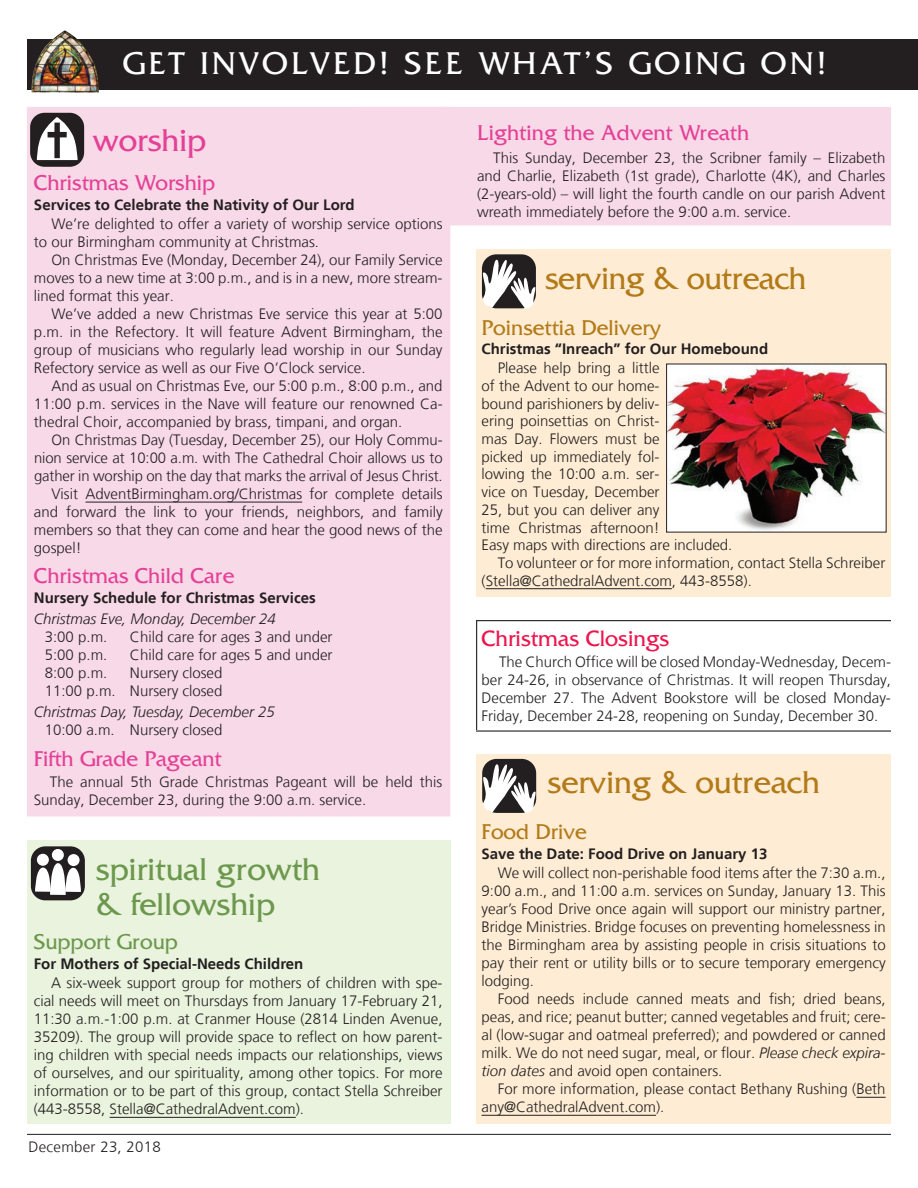
<style>
.page{position:relative;width:918px;height:1188px;background:#fff}
.page>*{position:absolute;margin:0;border:0;box-sizing:border-box;transform-origin:0 0}
.t1{font:33px "Friz Quadrata Std";color:#b37a19}
.t2{font:33px "Friz Quadrata Std";letter-spacing:.1em;color:#fff}
.t3{font:33px/34.5px "Friz Quadrata Std";color:#6c984d}
.t4{font:33px "Friz Quadrata Std";color:#e44097}
.t5{font:23.25px "Friz Quadrata Std";color:#ed154e}
.t6{font:22.5px "Friz Quadrata Std";color:#e44097}
.t7{font:22.5px "Friz Quadrata Std";color:#b37a19}
.t8{font:22.5px "Friz Quadrata Std";color:#6c984d}
.t9{font:300 15px/18px "Frutiger";color:#231f20;text-align:justify}
.t10{font:700 15px "Frutiger";color:#231f20}
.t11{font:italic 300 15px "Frutiger";color:#231f20}
.t12{font:300 15px "Frutiger";letter-spacing:.02em;color:#231f20}
.s1{font-style:italic}
</style>
<div class="page">
<div style="left:27px;top:39px;width:891px;height:51px;background:#231f20"></div>
<img style="left:31px;top:30px;width:68px;height:63px">
<hr style="left:27px;top:1134px;width:864px;height:1px;background:#231f20">
<div style="left:442px;top:107px;width:449px;height:119px;background:#f8d9e7"></div>
<div style="left:27px;top:841px;width:423px;height:283px;background:#e9f3dd"></div>
<div style="left:31px;top:846px;width:54px;height:54px;background:#231f20;border-radius:14px"></div>
<div style="left:37px;top:854px;width:12px;height:12px;background:#fff;border-radius:50%"></div>
<div style="left:52px;top:849px;width:12px;height:12px;background:#fff;border-radius:50%"></div>
<div style="left:68px;top:854px;width:12px;height:12px;background:#fff;border-radius:50%"></div>
<svg style="left:35px;top:863px;width:46px;height:32px"></svg>
<hr style="left:476px;top:730px;width:415px;height:2px;background:#231f20">
<hr style="left:477px;top:620px;width:414px;height:1px;background:#231f20">
<hr style="left:476px;top:620px;width:1px;height:110px;background:#231f20">
<div style="left:476px;top:754px;width:415px;height:370px;background:#feedd4"></div>
<div style="left:482px;top:759px;width:54px;height:54px;background:#231f20;border-radius:14px"></div>
<svg style="left:482px;top:764px;width:54px;height:49px"></svg>
<div style="left:476px;top:249px;width:415px;height:348px;background:#feedd4"></div>
<div style="left:482px;top:254px;width:54px;height:54px;background:#231f20;border-radius:14px"></div>
<svg style="left:482px;top:260px;width:54px;height:48px"></svg>
<hr style="left:486px;top:588px;width:186px;height:1px;background:#231f20">
<hr style="left:856px;top:1097px;width:30px;height:1px;background:#231f20">
<hr style="left:482px;top:1115px;width:174px;height:1px;background:#231f20">
<div style="left:27px;top:107px;width:423px;height:709px;background:#f8d9e7"></div>
<div style="left:30px;top:113px;width:54px;height:54px;background:#231f20;border-radius:14px"></div>
<svg style="left:37px;top:117px;width:41px;height:43px"></svg>
<hr style="left:86px;top:502px;width:216px;height:1px;background:#231f20">
<img style="left:668px;top:366px;width:216px;height:164px">
<hr style="left:110px;top:1117px;width:186px;height:1px;background:#231f20">
<h1 class="t2" style="left:123px;top:45px;width:705px">GET INVOLVED! SEE WHAT’S GOING ON!</h1>
<h1 class="t4" style="left:93px;top:121px;width:115px">worship</h1>
<h3 class="t6" style="left:34px;top:170px;width:183px">Christmas Worship</h3>
<p class="t10" style="left:34px;top:195px;width:322px">Services to Celebrate the Nativity of Our Lord</p>
<p class="t9" style="left:34px;top:215px;width:410px;text-indent:17px">We’re delighted to offer a variety of worship service options to our Birmingham community at Christmas.</p>
<p class="t9" style="left:34px;top:251px;width:410px;text-indent:17px">On Christmas Eve (Monday, December 24), our Family Service moves to a new time at 3:00 p.m., and is in a new, more stream&shy;lined format this year.</p>
<p class="t9" style="left:34px;top:305px;width:410px;text-indent:17px">We’ve added a new Christmas Eve service this year at 5:00 p.m. in the Refectory. It will feature Advent Birmingham, the group of musicians who regularly lead worship in our Sunday Refectory service as well as our Five O’Clock service.</p>
<p class="t9" style="left:34px;top:377px;width:410px;text-indent:17px">And as usual on Christmas Eve, our 5:00 p.m., 8:00 p.m., and 11:00 p.m. services in the Nave will feature our renowned Ca&shy;thedral Choir, accompanied by brass, timpani, and organ.</p>
<p class="t9" style="left:51px;top:431px;width:393px">On Christmas Day (Tuesday, December 25), our Holy Commu-</p>
<p class="t9" style="left:34px;top:449px;width:410px">nion service at 10:00 a.m. with The Cathedral Choir allows us to</p>
<p class="t9" style="left:34px;top:467px;width:410px">gather in worship on the day that marks the arrival of Jesus Christ.</p>
<p class="t9" style="left:51px;top:485px;width:393px">Visit AdventBirmingham.org/Christmas for complete details</p>
<p class="t9" style="left:34px;top:503px;width:410px">and forward the link to your friends, neighbors, and family</p>
<p class="t9" style="left:34px;top:521px;width:410px">members so that they can come and hear the good news of the</p>
<p class="t9" style="left:34px;top:539px;width:49px">gospel!</p>
<h3 class="t6" style="left:34px;top:564px;width:202px">Christmas Child Care</h3>
<p class="t10" style="left:34px;top:589px;width:283px">Nursery Schedule for Christmas Services</p>
<p class="t11" style="left:34px;top:610px;width:243px">Christmas Eve, Monday, December 24</p>
<p class="t9" style="left:45px;top:628px;width:64px">3:00 p.m.</p>
<p class="t9" style="left:130px;top:628px;width:204px">Child care for ages 3 and under</p>
<p class="t9" style="left:45px;top:646px;width:64px">5:00 p.m.</p>
<p class="t9" style="left:130px;top:646px;width:204px">Child care for ages 5 and under</p>
<p class="t9" style="left:45px;top:664px;width:64px">8:00 p.m.</p>
<p class="t9" style="left:45px;top:664px;width:179px;text-align:right">Nursery closed<br>11:00 p.m. Nursery closed</p>
<p class="t11" style="left:34px;top:703px;width:242px">Christmas Day, Tuesday, December 25</p>
<p class="t9" style="left:45px;top:721px;width:179px">10:00 a.m. Nursery closed</p>
<h3 class="t6" style="left:34px;top:746px;width:190px">Fifth Grade Pageant</h3>
<p class="t9" style="left:34px;top:773px;width:410px;text-indent:16px">The annual 5th Grade Christmas Pageant will be held this<br>Sunday, December 23, during the 9:00 a.m. service.</p>
<h1 class="t3" style="left:96px;top:853px;width:226px">spiritual growth &amp; fellowship</h1>
<h3 class="t8" style="left:34px;top:929px;width:146px">Support Group</h3>
<p class="t10" style="left:34px;top:955px;width:271px">For Mothers of Special-Needs Children</p>
<p class="t9" style="left:34px;top:974px;width:410px;text-indent:17px">A six-week support group for mothers of children with spe&shy;cial needs will meet on Thursdays from January 17-February 21, 11:30 a.m.-1:00 p.m. at Cranmer House (2814 Linden Avenue, 35209). The group will provide space to reflect on how parent&shy;ing children with special needs impacts our relationships, views of ourselves, and our spirituality, among other topics. For more information or to be part of this group, contact Stella Schreiber (443-8558, Stella@CathedralAdvent.com).</p>
<p class="t12" style="left:28px;top:1138px;width:134px">December 23, 2018</p>
<h3 class="t6" style="left:477px;top:120px;width:274px">Lighting the Advent Wreath</h3>
<p class="t9" style="left:477px;top:149px;width:410px;text-indent:16px">This Sunday, December 23, the Scribner family – Elizabeth and Charlie, Elizabeth (1st grade), Charlotte (4K), and Charles (2-years-old) – will light the fourth candle on our parish Advent wreath immediately before the 9:00 a.m. service.</p>
<h1 class="t1" style="left:545px;top:259px;width:263px">serving &amp; outreach</h1>
<h3 class="t7" style="left:482px;top:315px;width:181px">Poinsettia Delivery</h3>
<p class="t10" style="left:482px;top:340px;width:288px">Christmas “Inreach” for Our Homebound</p>
<p class="t9" style="left:498px;top:359px;width:163px">Please help bring a little</p>
<p class="t9" style="left:482px;top:377px;width:179px">of the Advent to our home-</p>
<p class="t9" style="left:482px;top:395px;width:179px">bound parishioners by deliv-</p>
<p class="t9" style="left:482px;top:412px;width:179px">ering poinsettias on Christ-</p>
<p class="t9" style="left:482px;top:430px;width:179px">mas Day. Flowers must be</p>
<p class="t9" style="left:482px;top:448px;width:179px">picked up immediately fol-</p>
<p class="t9" style="left:482px;top:465px;width:179px">lowing the 10:00 a.m. ser-</p>
<p class="t9" style="left:482px;top:483px;width:179px">vice on Tuesday, December</p>
<p class="t9" style="left:482px;top:501px;width:179px">25, but you can deliver any</p>
<p class="t9" style="left:482px;top:519px;width:179px">time Christmas afternoon!</p>
<p class="t9" style="left:482px;top:536px;width:252px">Easy maps with directions are included.</p>
<p class="t9" style="left:498px;top:554px;width:389px">To volunteer or for more information, contact Stella Schreiber</p>
<p class="t9" style="left:482px;top:572px;width:272px">(Stella@CathedralAdvent.com, 443-8558).</p>
<h2 class="t5" style="left:482px;top:625px;width:189px">Christmas Closings</h2>
<p class="t9" style="left:482px;top:653px;width:411px;text-indent:17px">The Church Office will be closed Monday-Wednesday, Decem&shy;ber 24-26, in observance of Christmas. It will reopen Thursday, December 27. The Advent Bookstore will be closed Monday-Friday, December 24-28, reopening on Sunday, December 30.</p>
<h1 class="t1" style="left:548px;top:764px;width:274px">serving &amp; outreach</h1>
<h3 class="t7" style="left:482px;top:819px;width:107px">Food Drive</h3>
<p class="t10" style="left:482px;top:845px;width:287px">Save the Date: Food Drive on January 13</p>
<p class="t9" style="left:482px;top:864px;width:406px;text-indent:16px">We will collect non-perishable food items after the 7:30 a.m., 9:00 a.m., and 11:00 a.m. services on Sunday, January 13. This year’s Food Drive once again will support our ministry partner, Bridge Ministries. Bridge focuses on preventing homelessness in the Birmingham area by assisting people in crisis situations to pay their rent or utility bills or to secure temporary emergency lodging.</p>
<p class="t9" style="left:482px;top:990px;width:406px;text-indent:16px">Food needs include canned meats and fish; dried beans, peas, and rice; peanut butter; canned vegetables and fruit; cere&shy;al (low-sugar and oatmeal preferred); and powdered or canned milk. We do not need sugar, meal, or flour. <span class="s1">Please check expira&shy;tion dates</span> and avoid open containers.</p>
<p class="t9" style="left:482px;top:1080px;width:406px;text-indent:16px">For more information, please contact Bethany Rushing (Beth any@CathedralAdvent.com).</p>
</div>
